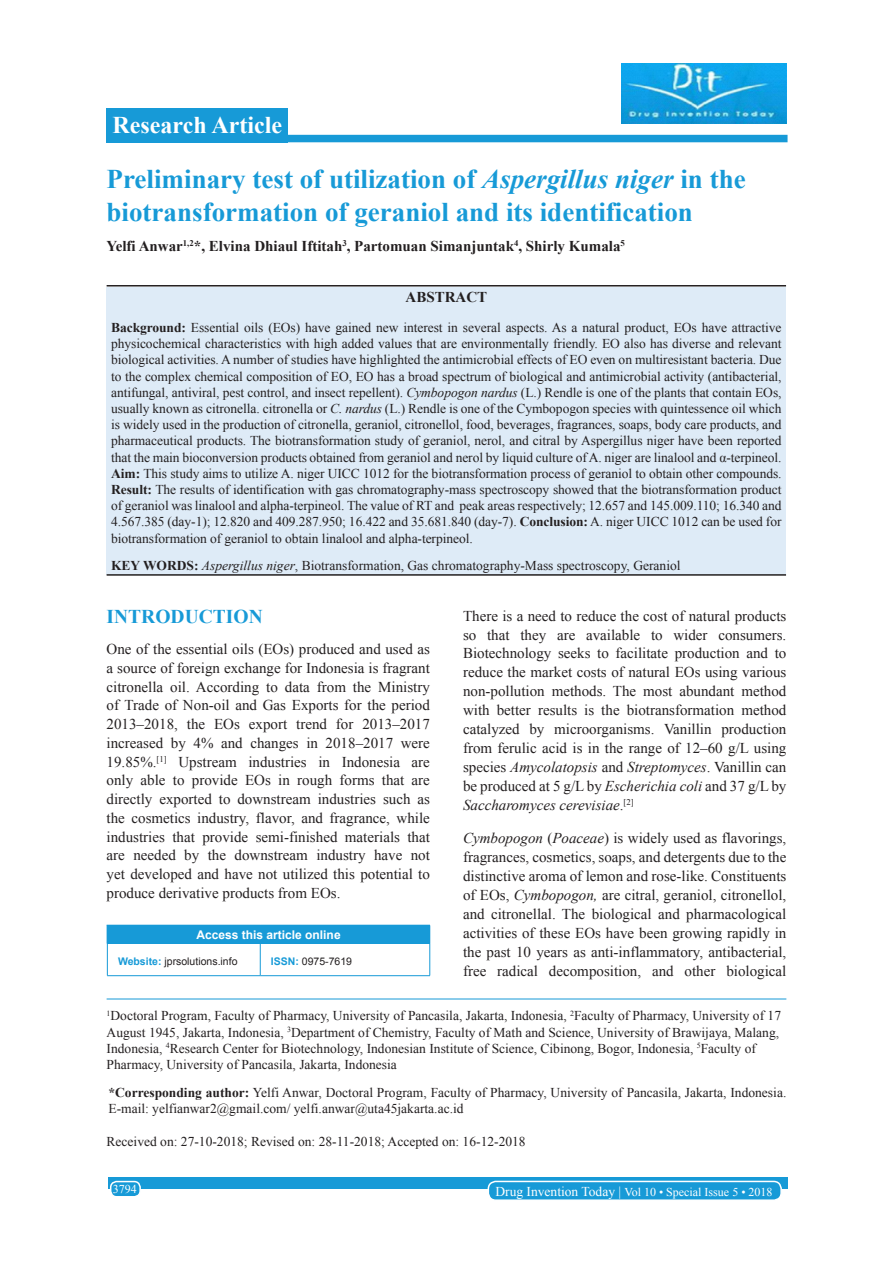
<style>
.page{position:relative;width:893px;height:1263px;background:#fff}
.page>*{position:absolute;margin:0;border:0;box-sizing:border-box;transform-origin:0 0}
.AT{font:700 27px/32.4px "Times New Roman";color:#179ad7}
.AH{font:700 24px "Times New Roman";color:#fff}
.t1{font:700 19.5px "Times New Roman";color:#179ad7}
.TX{font:15px/18.9px "Times New Roman";color:#231f20;text-align:justify}
.AU{font:700 15px "Times New Roman";color:#231f20}
.ABSH{font:700 15px "Times New Roman";color:#231f20}
.ABS{font:13.5px/16.2px "Times New Roman";letter-spacing:-.005em;color:#231f20;text-align:justify}
.AFF{font:13.5px/16.2px "Times New Roman";color:#231f20}
.ADD{font:13.5px/16.2px "Times New Roman";color:#231f20}
.KWD{font:13.5px "Times New Roman";color:#231f20}
.HIS{font:13.5px "Times New Roman";color:#231f20}
.foot1{font:12px "Times New Roman";color:#fff}
.ATAO{font:700 12px "Arial";color:#fff}
.WEBSITE{font:10.5px "Arial";color:#231f20}
.s1{font-style:italic}
.s2{font-weight:700}
.s3{font-weight:700;color:#179ad7}
.s4{font-size:13.5px}
</style>
<div class="page">
<div style="left:108px;top:1177px;width:679px;height:12px;background:#179ad7"></div>
<div style="left:488px;top:1181px;width:292px;height:19px;background:#179ad7;border-radius:7px"></div>
<div style="left:487px;top:1180px;width:294px;height:21px;border:2px solid #fff;border-radius:7px"></div>
<div style="left:111px;top:1181px;width:29px;height:15px;background:#179ad7;border-radius:6px"></div>
<div style="left:110px;top:1180px;width:31px;height:17px;border:2px solid #fff;border-radius:6px"></div>
<div style="left:106px;top:108px;width:182px;height:34px;background:#179ad7"></div>
<div style="left:265px;top:135px;width:522px;height:7px;background:#179ad7"></div>
<div style="left:107px;top:925px;width:322px;height:18px;background:#179ad7"></div>
<svg style="left:106px;top:926px;width:1px;height:17px"></svg>
<hr style="left:106px;top:925px;width:154px;height:1px;background:#179ad7">
<svg style="left:429px;top:925px;width:1px;height:18px"></svg>
<hr style="left:107px;top:943px;width:1px;height:32px;background:#179ad7">
<hr style="left:107px;top:975px;width:153px;height:1px;background:#179ad7">
<hr style="left:260px;top:943px;width:1px;height:32px;background:#179ad7">
<hr style="left:429px;top:943px;width:1px;height:32px;background:#179ad7">
<hr style="left:260px;top:975px;width:170px;height:1px;background:#179ad7">
<img style="left:621px;top:63px;width:164px;height:60px">
<div style="left:106px;top:287px;width:679px;height:287px;background:#deebf7"></div>
<hr style="left:106px;top:285px;width:679px;height:1px;background:#231f20">
<hr style="left:106px;top:574px;width:679px;height:1px;background:#231f20">
<hr style="left:106px;top:998px;width:680px;height:1px;background:#179ad7">
<p class="AH" style="left:112px;top:109px;width:171px">Research Article</p>
<p class="AT" style="left:106px;top:162px;width:640px">Preliminary test of utilization of <span class="s1">Aspergillus niger</span> in the biotransformation of geraniol and its identification</p>
<p class="AU" style="left:106px;top:235px;width:519px">Yelfi Anwar<sup>1,2</sup>*, Elvina Dhiaul Iftitah<sup>3</sup>, Partomuan Simanjuntak<sup>4</sup>, Shirly Kumala<sup>5</sup></p>
<p class="ABSH" style="left:405px;top:286px;width:83px">ABSTRACT</p>
<p class="ABS" style="left:111px;top:319px;width:671px"><span class="s2">Background:</span> Essential oils (EOs) have gained new interest in several aspects. As a natural product, EOs have attractive physicochemical characteristics with high added values that are environmentally friendly. EO also has diverse and relevant biological activities. A number of studies have highlighted the antimicrobial effects of EO even on multiresistant bacteria. Due to the complex chemical composition of EO, EO has a broad spectrum of biological and antimicrobial activity (antibacterial, antifungal, antiviral, pest control, and insect repellent). <span class="s1">Cymbopogon nardus</span> (L.) Rendle is one of the plants that contain EOs, usually known as citronella. citronella or <span class="s1">C. nardus</span> (L.) Rendle is one of the Cymbopogon species with quintessence oil which is widely used in the production of citronella, geraniol, citronellol, food, beverages, fragrances, soaps, body care products, and pharmaceutical products. The biotransformation study of geraniol, nerol, and citral by Aspergillus niger have been reported that the main bioconversion products obtained from geraniol and nerol by liquid culture of A. niger are linalool and α-terpineol.<br><span class="s2">Aim:</span> This study aims to utilize A. niger UICC 1012 for the biotransformation process of geraniol to obtain other compounds.<br><span class="s2">Result:</span> The results of identification with gas chromatography-mass spectroscopy showed that the biotransformation product of geraniol was linalool and alpha-terpineol. The value of RT and peak areas respectively; 12.657 and 145.009.110; 16.340 and 4.567.385 (day-1); 12.820 and 409.287.950; 16.422 and 35.681.840 (day-7). <span class="s2">Conclusion:</span> A. niger UICC 1012 can be used for biotransformation of geraniol to obtain linalool and alpha-terpineol.</p>
<p class="KWD" style="left:111px;top:556px;width:570px"><span class="s2">KEY WORDS:</span> <span class="s1">Aspergillus niger</span>, Biotransformation, Gas chromatography-Mass spectroscopy, Geraniol</p>
<h1 class="t1" style="left:106px;top:603px;width:157px">INTRODUCTION</h1>
<p class="TX" style="left:106px;top:639px;width:325px">One of the essential oils (EOs) produced and used as a source of foreign exchange for Indonesia is fragrant citronella oil. According to data from the Ministry of Trade of Non-oil and Gas Exports for the period 2013–2018, the EOs export trend for 2013–2017 increased by 4% and changes in 2018–2017 were 19.85%.<sup>[1]</sup> Upstream industries in Indonesia are only able to provide EOs in rough forms that are directly exported to downstream industries such as the cosmetics industry, flavor, and fragrance, while industries that provide semi-finished materials that are needed by the downstream industry have not yet developed and have not utilized this potential to produce derivative products from EOs.</p>
<p class="ATAO" style="left:196px;top:926px;width:146px">Access this article online</p>
<p class="WEBSITE" style="left:118px;top:954px;width:121px"><span class="s3">Website:</span> jprsolutions.info</p>
<p class="WEBSITE" style="left:271px;top:954px;width:83px"><span class="s3">ISSN:</span> 0975-7619</p>
<p class="TX" style="left:463px;top:606px;width:325px">There is a need to reduce the cost of natural products so that they are available to wider consumers.<br>Biotechnology seeks to facilitate production and to reduce the market costs of natural EOs using various non-pollution methods. The most abundant method with better results is the biotransformation method catalyzed by microorganisms. Vanillin production from ferulic acid is in the range of 12–60 g/L using species <span class="s1">Amycolatopsis</span> and <span class="s1">Streptomyces</span>. Vanillin can be produced at 5 g/L by <span class="s1">Escherichia coli</span> and 37 g/L by <span class="s1">Saccharomyces cerevisiae</span>.<sup>[2]</sup></p>
<p class="TX" style="left:463px;top:828px;width:325px"><span class="s1">Cymbopogon</span> (<span class="s1">Poaceae</span>) is widely used as flavorings, fragrances, cosmetics, soaps, and detergents due to the distinctive aroma of lemon and rose-like. Constituents of EOs, <span class="s1">Cymbopogon,</span> are citral, geraniol, citronellol, and citronellal. The biological and pharmacological activities of these EOs have been growing rapidly in the past 10 years as anti-inflammatory, antibacterial, free radical decomposition, and other biological</p>
<p class="AFF" style="left:106px;top:1007px;width:675px"><sup>1</sup>Doctoral Program, Faculty of Pharmacy, University of Pancasila, Jakarta, Indonesia, <sup>2</sup>Faculty of Pharmacy, University of 17<br>August 1945, Jakarta, Indonesia, <sup>3</sup>Department of Chemistry, Faculty of Math and Science, University of Brawijaya, Malang, Indonesia, <sup>4</sup>Research Center for Biotechnology, Indonesian Institute of Science, Cibinong, Bogor, Indonesia, <sup>5</sup>Faculty of Pharmacy, University of Pancasila, Jakarta, Indonesia</p>
<p class="ADD" style="left:108px;top:1084px;width:679px"><span class="s2">*Corresponding author:</span> Yelfi Anwar, Doctoral Program, Faculty of Pharmacy, University of Pancasila, Jakarta, Indonesia.<br>E-mail: yelfianwar2@gmail.com/ yelfi.anwar@uta45jakarta.ac.id</p>
<p class="HIS" style="left:106px;top:1132px;width:420px">Received on: 27-10-2018; Revised on: 28-11-2018; Accepted on: 16-12-2018</p>
<p class="foot1" style="left:113px;top:1181px;width:25px">3794</p>
<p class="foot1" style="left:495px;top:1183px;width:278px"><span class="s4">Drug Invention Today |</span> Vol 10 • Special Issue 5 • 2018</p>
</div>
